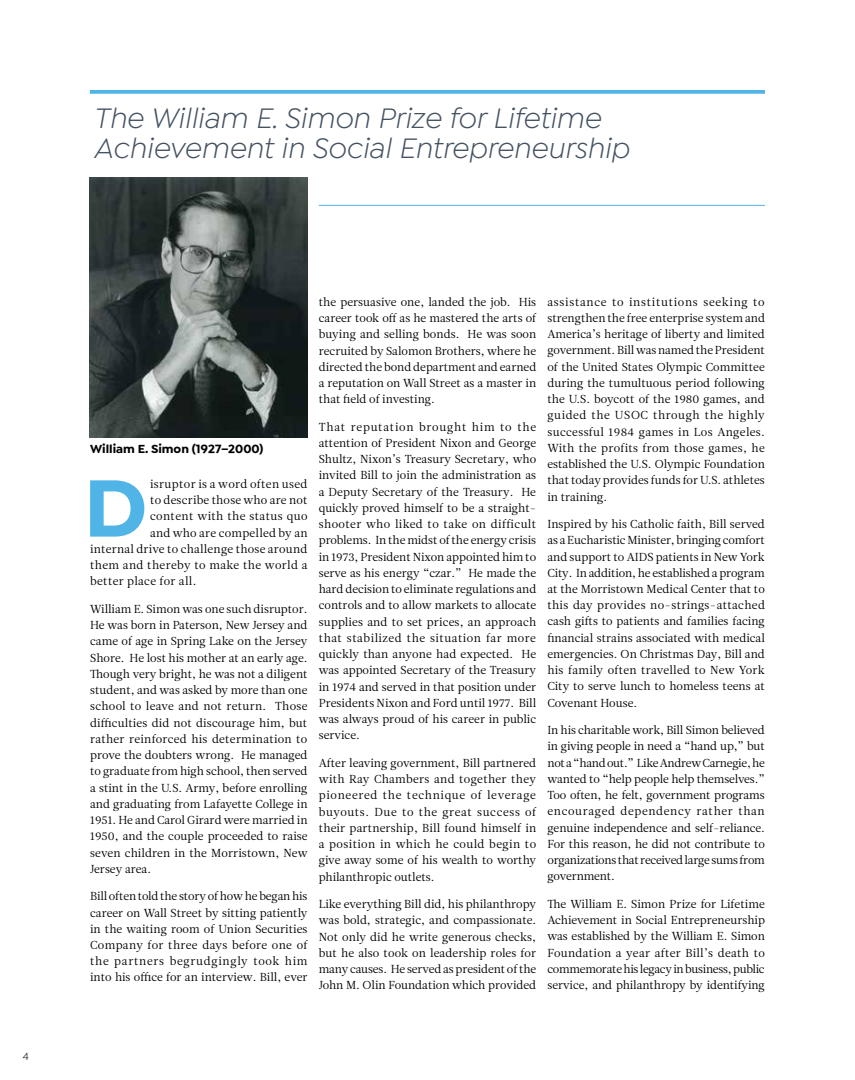
<style>
.page{position:relative;width:855px;height:1080px;background:#fff}
.page>*{position:absolute;margin:0;border:0;box-sizing:border-box;transform-origin:0 0}
.t1{font:700 86.5px "Isidora Sans";color:#51b4e6}
.t2{font:italic 30px/30px "Isidora Sans";color:#445261}
.t3{font:700 12.5px "Isidora Sans";color:#000}
.t4{font:11.5px/16.2px "Leitura News Roman 1";color:#000;text-align:justify}
.t5{font:11.5px "Leitura News Roman 1";letter-spacing:.03em;color:#000}
.t6{font:11.5px "Leitura News Roman 1";letter-spacing:.02em;color:#000}
.t7{font:11.25px "Isidora Sans Alt";color:#000}
</style>
<div class="page">
<hr style="left:319px;top:205px;width:446px;height:1px;background:#51b4e6">
<svg style="left:90px;top:90px;width:675px;height:4px;background:#5bb8e7"></svg>
<img style="left:90px;top:178px;width:217px;height:260px">
<p class="t7" style="left:23px;top:1050px;width:8px">4</p>
<h2 class="t2" style="left:94px;top:103px;width:537px">The William E. Simon Prize for Lifetime<br>Achievement in Social Entrepreneurship</h2>
<p class="t3" style="left:90px;top:441px;width:175px">William E. Simon (1927–2000)</p>
<h1 class="t1" style="left:84px;top:455px;width:65px">D</h1>
<p class="t5" style="left:150px;top:477px;width:159px">isruptor is a word often used</p>
<p class="t4" style="left:150px;top:492px;width:159px">to describe those who are not</p>
<p class="t5" style="left:150px;top:510px;width:159px">content with the status quo</p>
<p class="t6" style="left:150px;top:526px;width:159px">and who are compelled by an</p>
<p class="t6" style="left:90px;top:542px;width:219px">internal drive to challenge those around</p>
<p class="t5" style="left:90px;top:558px;width:219px">them and thereby to make the world a</p>
<p class="t5" style="left:90px;top:575px;width:108px">better place for all.</p>
<p class="t4" style="left:90px;top:601px;width:219px">William E. Simon was one such disruptor.<br>He was born in Paterson, New Jersey and came of age in Spring Lake on the Jersey Shore. He lost his mother at an early age.<br>Though very bright, he was not a diligent student, and was asked by more than one school to leave and not return. Those difficulties did not discourage him, but rather reinforced his determination to prove the doubters wrong. He managed to graduate from high school, then served a stint in the U.S. Army, before enrolling and graduating from Lafayette College in 1951. He and Carol Girard were married in 1950, and the couple proceeded to raise seven children in the Morristown, New Jersey area.</p>
<p class="t4" style="left:90px;top:888px;width:219px">Bill often told the story of how he began his career on Wall Street by sitting patiently in the waiting room of Union Securities Company for three days before one of the partners begrudgingly took him into his office for an interview. Bill, ever</p>
<p class="t4" style="left:319px;top:294px;width:219px">the persuasive one, landed the job. His career took off as he mastered the arts of buying and selling bonds. He was soon recruited by Salomon Brothers, where he directed the bond department and earned a reputation on Wall Street as a master in that field of investing.</p>
<p class="t4" style="left:319px;top:419px;width:219px">That reputation brought him to the attention of President Nixon and George Shultz, Nixon’s Treasury Secretary, who invited Bill to join the administration as a Deputy Secretary of the Treasury. He quickly proved himself to be a straight&shy;shooter who liked to take on difficult problems. In the midst of the energy crisis in 1973, President Nixon appointed him to serve as his energy “czar.” He made the hard decision to eliminate regulations and controls and to allow markets to allocate supplies and to set prices, an approach that stabilized the situation far more quickly than anyone had expected. He was appointed Secretary of the Treasury in 1974 and served in that position under Presidents Nixon and Ford until 1977. Bill was always proud of his career in public service.</p>
<p class="t4" style="left:319px;top:755px;width:219px">After leaving government, Bill partnered with Ray Chambers and together they pioneered the technique of leverage buyouts. Due to the great success of their partnership, Bill found himself in a position in which he could begin to give away some of his wealth to worthy philanthropic outlets.</p>
<p class="t4" style="left:319px;top:896px;width:219px">Like everything Bill did, his philanthropy was bold, strategic, and compassionate.<br>Not only did he write generous checks, but he also took on leadership roles for many causes. He served as president of the John M. Olin Foundation which provided</p>
<p class="t4" style="left:547px;top:294px;width:219px">assistance to institutions seeking to strengthen the free enterprise system and America’s heritage of liberty and limited government. Bill was named the President of the United States Olympic Committee during the tumultuous period following the U.S. boycott of the 1980 games, and guided the USOC through the highly successful 1984 games in Los Angeles.<br>With the profits from those games, he established the U.S. Olympic Foundation that today provides funds for U.S. athletes in training.</p>
<p class="t4" style="left:547px;top:516px;width:219px">Inspired by his Catholic faith, Bill served as a Eucharistic Minister, bringing comfort and support to AIDS patients in New York City. In addition, he established a program at the Morristown Medical Center that to this day provides no-strings-attached cash gifts to patients and families facing financial strains associated with medical emergencies. On Christmas Day, Bill and his family often travelled to New York City to serve lunch to homeless teens at Covenant House.</p>
<p class="t4" style="left:547px;top:722px;width:219px">In his charitable work, Bill Simon believed in giving people in need a “hand up,” but not a “hand out.” Like Andrew Carnegie, he wanted to “help people help themselves.” Too often, he felt, government programs encouraged dependency rather than genuine independence and self-reliance.<br>For this reason, he did not contribute to organizations that received large sums from government.</p>
<p class="t4" style="left:547px;top:896px;width:219px">The William E. Simon Prize for Lifetime Achievement in Social Entrepreneurship was established by the William E. Simon Foundation a year after Bill’s death to commemorate his legacy in business, public service, and philanthropy by identifying</p>
</div>
